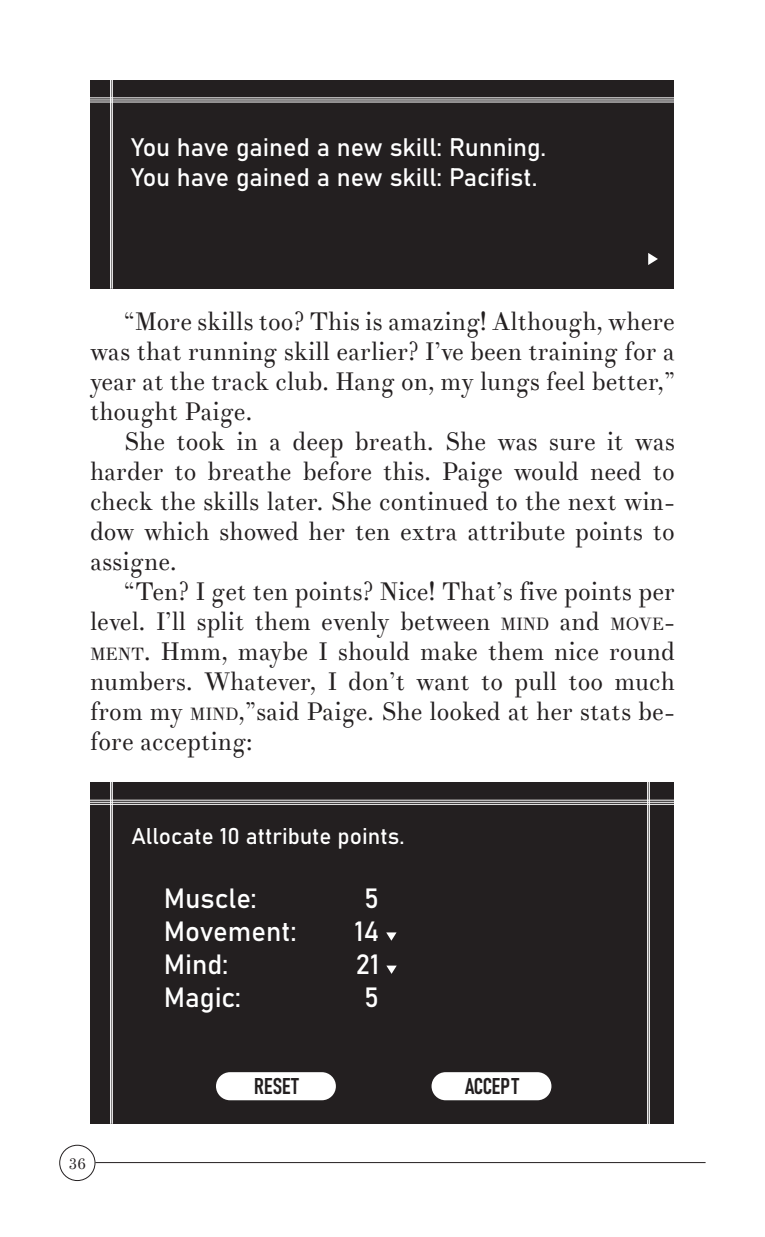
<style>
.page{position:relative;width:765px;height:1237px;background:#fff}
.page>*{position:absolute;margin:0;border:0;box-sizing:border-box;transform-origin:0 0}
.t1{font:27.5px "Bahnschrift";color:#fff}
.t2{font:25px/30px "Theano Didot";color:#231f20;text-align:justify}
.t3{font:25px "Bahnschrift";color:#fff}
.t4{font:22.5px "Bahnschrift";color:#fff}
.t5{font:22.5px "Bahnschrift";color:#231f20}
.t6{font:15px "Theano Didot";color:#231f20}
.s1{font-size:17.5px}
.s2{font-style:inherit}
</style>
<div class="page">
<hr style="left:95px;top:1162px;width:611px;height:1px;background:#231f20">
<div style="left:59px;top:1145px;width:36px;height:35px;border:1px solid #231f20;border-radius:50%"></div>
<div style="left:90px;top:782px;width:584px;height:341px;background:#231f20"></div>
<hr style="left:90px;top:800px;width:585px;height:1px;background:#fff">
<hr style="left:90px;top:802px;width:585px;height:1px;background:#fff">
<hr style="left:90px;top:804px;width:585px;height:1px;background:#fff">
<hr style="left:112px;top:781px;width:1px;height:342px;background:#fff">
<hr style="left:110px;top:781px;width:1px;height:342px;background:#fff">
<hr style="left:647px;top:781px;width:1px;height:343px;background:#fff">
<hr style="left:649px;top:781px;width:1px;height:343px;background:#fff">
<div style="left:216px;top:1072px;width:120px;height:28px;background:#fff;border-radius:14px"></div>
<div style="left:432px;top:1072px;width:119px;height:28px;background:#fff;border-radius:14px"></div>
<svg style="left:386px;top:932px;width:11px;height:8px"></svg>
<svg style="left:386px;top:965px;width:11px;height:9px"></svg>
<div style="left:90px;top:80px;width:584px;height:209px;background:#231f20"></div>
<hr style="left:90px;top:97px;width:585px;height:1px;background:#fff">
<hr style="left:90px;top:100px;width:585px;height:1px;background:#fff">
<hr style="left:90px;top:102px;width:585px;height:1px;background:#fff">
<hr style="left:112px;top:79px;width:1px;height:210px;background:#fff">
<hr style="left:110px;top:79px;width:1px;height:210px;background:#fff">
<svg style="left:648px;top:253px;width:10px;height:12px"></svg>
<p class="t3" style="left:131px;top:132px;width:416px">You have gained a new skill: Running.</p>
<p class="t3" style="left:131px;top:162px;width:407px">You have gained a new skill: Pacifist.</p>
<p class="t2" style="left:90px;top:307px;width:587px;text-indent:34px">“More skills too? This is amazing! Although, where was that running skill earlier? I’ve been training for a year at the track club. Hang on, my lungs feel better,” thought Paige.</p>
<p class="t2" style="left:90px;top:427px;width:587px;text-indent:34px">She took in a deep breath. She was sure it was harder to breathe before this. Paige would need to check the skills later. She continued to the next win&shy;dow which showed her ten extra attribute points to assigne.</p>
<p class="t2" style="left:90px;top:577px;width:587px;text-indent:34px">“Ten? I get ten points? Nice! That’s five points per level. I’ll split them evenly between <span class="s1">MIND</span> and <span class="s1">MOVE</span><span class="s2">-</span><span class="s1">MENT</span>. Hmm, maybe I should make them nice round numbers. Whatever, I don’t want to pull too much from my <span class="s1">MIND</span>,”said Paige. She looked at her stats be&shy;fore accepting:</p>
<p class="t4" style="left:131px;top:822px;width:275px">Allocate 10 attribute points.</p>
<p class="t1" style="left:164px;top:881px;width:95px">Muscle:</p>
<p class="t1" style="left:164px;top:914px;width:134px">Movement:</p>
<p class="t1" style="left:164px;top:947px;width:66px">Mind:</p>
<p class="t1" style="left:164px;top:980px;width:79px">Magic:</p>
<p class="t1" style="left:364px;top:881px;width:16px">5</p>
<p class="t1" style="left:354px;top:914px;width:26px">14</p>
<p class="t1" style="left:356px;top:947px;width:25px">21</p>
<p class="t1" style="left:364px;top:980px;width:16px">5</p>
<p class="t6" style="left:69px;top:1154px;width:18px">36</p>
<p class="t5" style="left:254px;top:1071px;width:46px">RESET</p>
<p class="t5" style="left:465px;top:1071px;width:56px">ACCEPT</p>
</div>
